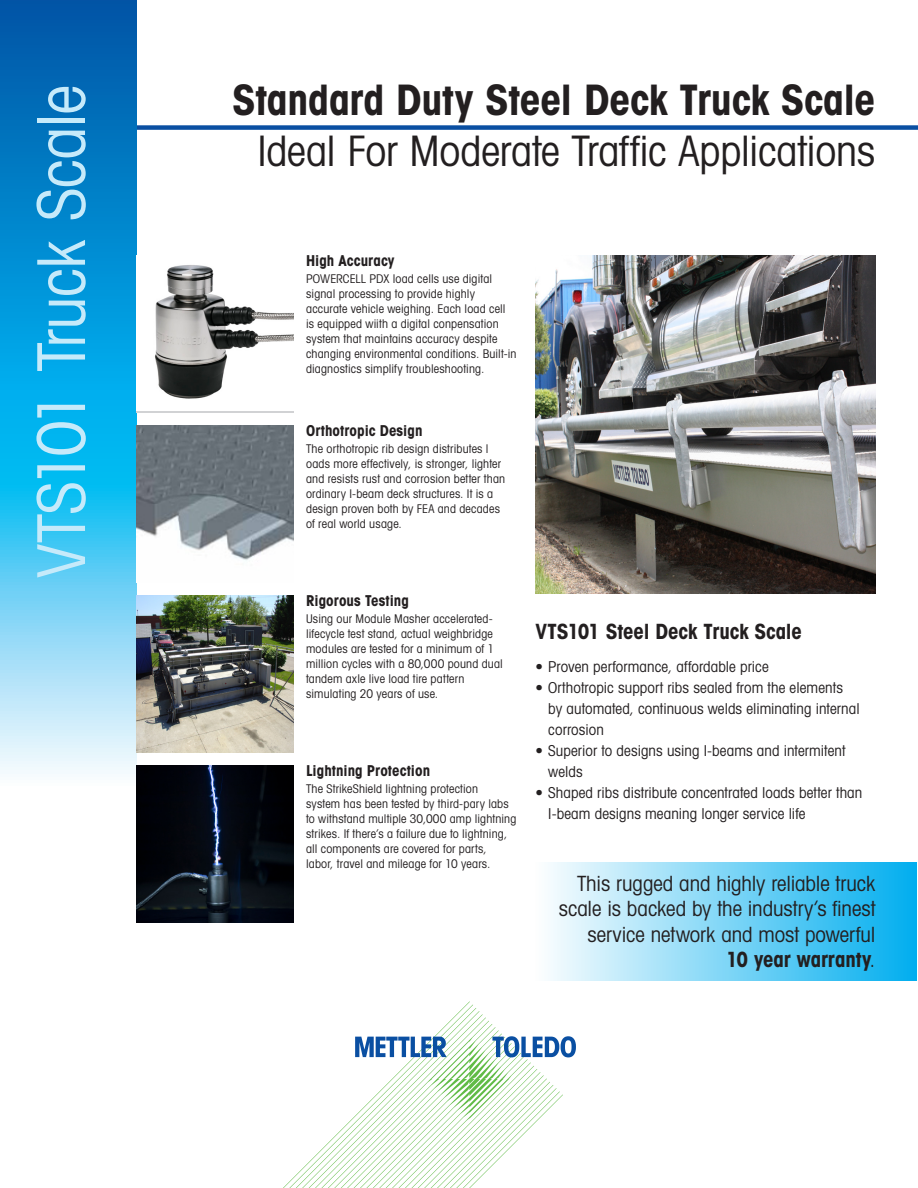
<style>
.page{position:relative;width:918px;height:1188px;background:#fff}
.page>*{position:absolute;margin:0;border:0;box-sizing:border-box;transform-origin:0 0}
.t1{font:66px "Avant Gardefor MT Bk";letter-spacing:-.015em;color:#c6eafa}
.t2{font:42px "Avant Gardefor MT Bk";letter-spacing:-.005em;color:#231f20}
.t3{font:42px "Avant Gardefor MT Bd";letter-spacing:-.005em;color:#231f20}
.t4{font:21px/25.5px "Avant Gardefor MT Bk";letter-spacing:-.005em;color:#231f20;text-align:right}
.t5{font:21px "Avant Gardefor MT Bd";letter-spacing:-.005em;color:#231f20}
.t6{font:15px/21px "Avant Gardefor MT Bk";letter-spacing:.005em;color:#231f20}
.t7{font:15px "Avant Gardefor MT Bd";letter-spacing:.005em;color:#231f20}
.t8{font:12px/15px "Avant Gardefor MT Bk";letter-spacing:.015em;color:#231f20}
.s1{font-family:"Avant Gardefor MT Bk"}
</style>
<div class="page">
<div style="left:123px;top:125px;width:795px;height:5px;background:#0a4fa2"></div>
<img style="left:536px;top:255px;width:339px;height:339px">
<svg style="left:283px;top:1001px;width:293px;height:187px"></svg>
<svg style="left:0;top:0;width:136px;height:774px"></svg>
<img style="left:136px;top:595px;width:157px;height:158px">
<img style="left:136px;top:765px;width:157px;height:158px">
<img style="left:136px;top:425px;width:157px;height:136px">
<img style="left:155px;top:265px;width:138px;height:134px">
<div style="left:536px;top:862px;width:381px;height:119px;background:linear-gradient(to right,#fdfefe,#01aeef)"></div>
<h1 class="t1" style="left:21px;top:577px;width:494px;rotate:-90deg">VTS101 Truck Scale</h1>
<h2 class="t3" style="left:232px;top:73px;width:645px">Standard Duty Steel Deck Truck Scale</h2>
<h2 class="t2" style="left:257px;top:125px;width:619px">Ideal For Moderate Traffic Applications</h2>
<p class="t7" style="left:306px;top:251px;width:90px">High Accuracy</p>
<p class="t8" style="left:306px;top:271px;width:212px">POWERCELL PDX load cells use digital signal processing to provide highly accurate vehicle weighing. Each load cell<br>is equipped wiith a digital conpensation system that maintains accuracy despite changing environmental conditions. Built-in diagnostics simplify troubleshooting.</p>
<p class="t7" style="left:306px;top:421px;width:118px">Orthotropic Design</p>
<p class="t8" style="left:306px;top:441px;width:201px">The orthotropic rib design distributes l oads more effectively, is stronger, lighter and resists rust and corrosion better than ordinary I-beam deck structures. It is a design proven both by FEA and decades of real world usage.</p>
<p class="t7" style="left:306px;top:591px;width:104px">Rigorous Testing</p>
<p class="t8" style="left:306px;top:611px;width:198px">Using our Module Masher accelerated&shy;lifecycle test stand, actual weighbridge modules are tested for a minimum of 1 million cycles with a 80,000 pound dual tandem axle live load tire pattern simulating 20 years of use.</p>
<p class="t7" style="left:306px;top:761px;width:126px">Lightning Protection</p>
<p class="t8" style="left:306px;top:781px;width:212px">The StrikeShield lightning protection<br>system has been tested by third-pary labs to withstand multiple 30,000 amp lightning strikes. If there’s a failure due to lightning, all components are covered for parts, labor, travel and mileage for 10 years.</p>
<h3 class="t5" style="left:536px;top:618px;width:268px">VTS101 Steel Deck Truck Scale</h3>
<p class="t6" style="left:536px;top:655px;width:235px">• Proven performance, affordable price</p>
<p class="t6" style="left:548px;top:676px;width:313px;text-indent:-13px">• Orthotropic support ribs sealed from the elements by automated, continuous welds eliminating internal corrosion</p>
<p class="t6" style="left:548px;top:739px;width:299px;text-indent:-13px">• Superior to designs using I-beams and intermitent welds</p>
<p class="t6" style="left:548px;top:781px;width:316px;text-indent:-13px">• Shaped ribs distribute concentrated loads better than<br>I-beam designs meaning longer service life</p>
<h3 class="t4" style="left:559px;top:870px;width:318px">This rugged and highly reliable truck scale is backed by the industry’s finest service network and most powerful</h3>
<h3 class="t5" style="left:726px;top:946px;width:151px">10 year warranty<span class="s1">.</span></h3>
</div>
